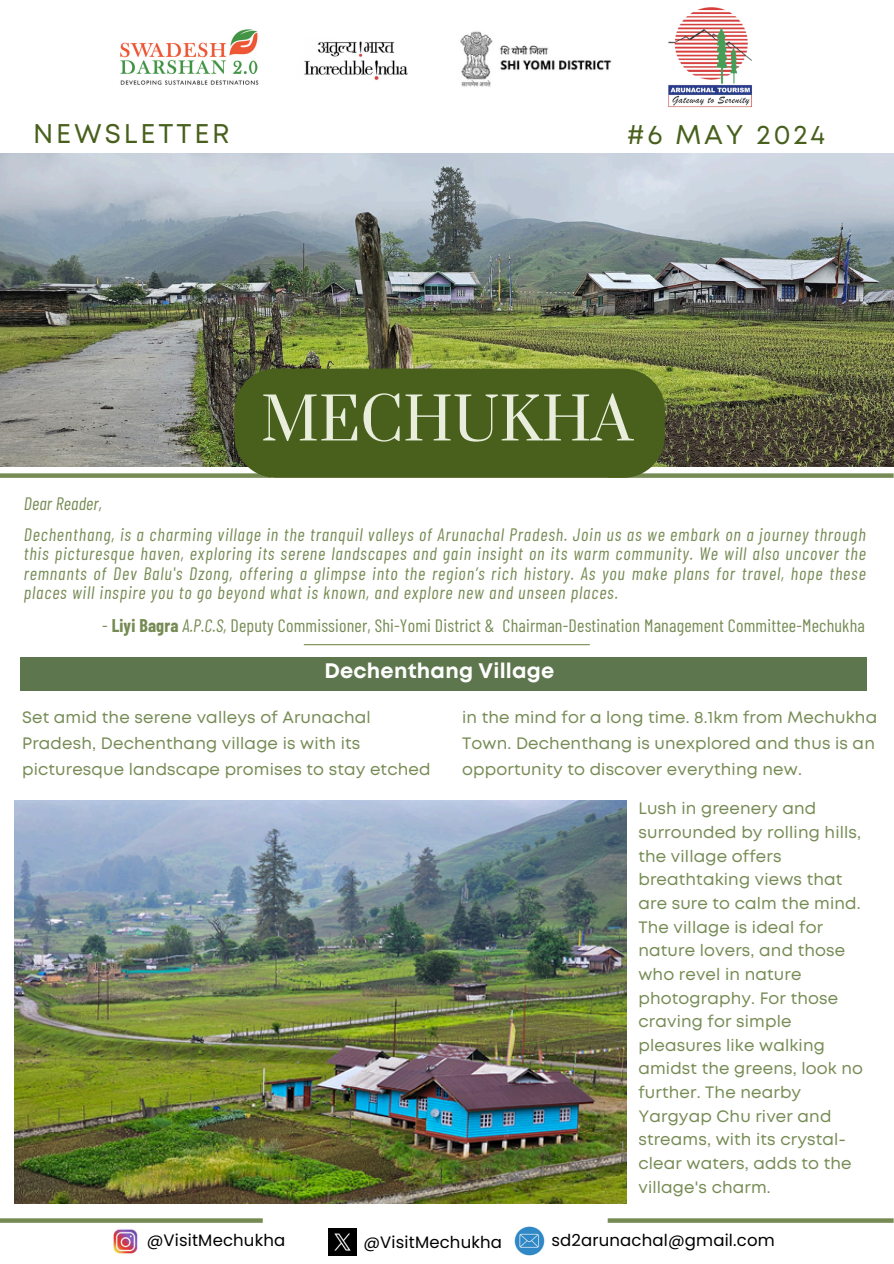
<style>
.page{position:relative;width:894px;height:1264px;background:#fff}
.page>*{position:absolute;margin:0;border:0;box-sizing:border-box;transform-origin:0 0}
.t1{font:57.45px "Prata";color:#e9eddb}
.t2{font:27px "Mont";letter-spacing:.11em;color:#48601c}
.t3{font:700 21px "Mont";letter-spacing:.01em;color:#fff}
.t4{font:italic 18px/19.2px "Barlow Condensed";letter-spacing:.05em;color:#768b54;text-align:justify}
.t5{font:18px "Barlow Condensed";letter-spacing:.01em;color:#768b54}
.t6{font:italic 18px "Barlow Condensed";letter-spacing:.01em;color:#768b54}
.t7{font:16.5px/23.7px "Mont";letter-spacing:.01em;color:#768b54}
.t8{font:16.5px "Poppins";letter-spacing:.01em;color:#000}
.s1{font-weight:700}
.s2{font-style:italic}
</style>
<div class="page">
<img style="left:0;top:153px;width:893px;height:313px">
<div style="left:0;top:473px;width:271px;height:5px;background:#768b54"></div>
<div style="left:607px;top:473px;width:286px;height:5px;background:#768b54"></div>
<div style="left:234px;top:368px;width:430px;height:110px;background:#48601c"></div>
<img style="left:113px;top:1229px;width:25px;height:25px">
<img style="left:328px;top:1228px;width:28px;height:27px">
<img style="left:514px;top:1226px;width:31px;height:30px">
<svg style="left:0;top:1218px;width:263px;height:4px"></svg>
<svg style="left:607px;top:1218px;width:286px;height:4px"></svg>
<img style="left:120px;top:29px;width:139px;height:56px">
<img style="left:668px;top:7px;width:84px;height:101px">
<img style="left:304px;top:41px;width:104px;height:39px">
<img style="left:460px;top:31px;width:152px;height:56px">
<hr style="left:304px;top:644px;width:285px;height:1px;background:#768b54">
<div style="left:20px;top:657px;width:846px;height:33px;background:#5e764e"></div>
<img style="left:15px;top:800px;width:611px;height:402px">
<p class="t2" style="left:33px;top:124px;width:198px">NEWSLETTER</p>
<p class="t2" style="left:627px;top:124px;width:199px">#6 MAY 2024</p>
<p class="t1" style="left:261px;top:383px;width:373px">MECHUKHA</p>
<p class="t6" style="left:24px;top:492px;width:80px">Dear Reader,</p>
<p class="t4" style="left:24px;top:524px;width:843px">Dechenthang, is a charming village in the tranquil valleys of Arunachal Pradesh. Join us as we embark on a journey through this picturesque haven, exploring its serene landscapes and gain insight on its warm community. We will also uncover the remnants of Dev Balu's Dzong, offering a glimpse into the region’s rich history. As you make plans for travel, hope these places will inspire you to go beyond what is known, and explore new and unseen places.</p>
<p class="t5" style="left:102px;top:614px;width:764px">- <span class="s1">Liyi Bagra</span> <span class="s2">A.P.C.S,</span> Deputy Commissioner, Shi-Yomi District &amp; Chairman-Destination Management Committee-Mechukha</p>
<p class="t3" style="left:324px;top:663px;width:231px">Dechenthang Village</p>
<p class="t7" style="left:22px;top:706px;width:410px;line-height:25.8px">Set amid the serene valleys of Arunachal<br>Pradesh, Dechenthang village is with its picturesque landscape promises to stay etched</p>
<p class="t7" style="left:462px;top:706px;width:416px;line-height:25.8px">in the mind for a long time. 8.1km from Mechukha<br>Town. Dechenthang is unexplored and thus is an opportunity to discover everything new.</p>
<p class="t7" style="left:638px;top:798px;width:226px">Lush in greenery and surrounded by rolling hills, the village offers breathtaking views that are sure to calm the mind.<br>The village is ideal for nature lovers, and those who revel in nature photography. For those craving for simple pleasures like walking amidst the greens, look no further. The nearby<br>Yargyap Chu river and streams, with its crystal&shy;clear waters, adds to the village's charm.</p>
<p class="t8" style="left:147px;top:1228px;width:140px">@VisitMechukha</p>
<h2 class="t8" style="left:363px;top:1230px;width:140px">@VisitMechukha</h2>
<h2 class="t8" style="left:551px;top:1228px;width:225px">sd2arunachal@gmail.com</h2>
</div>
